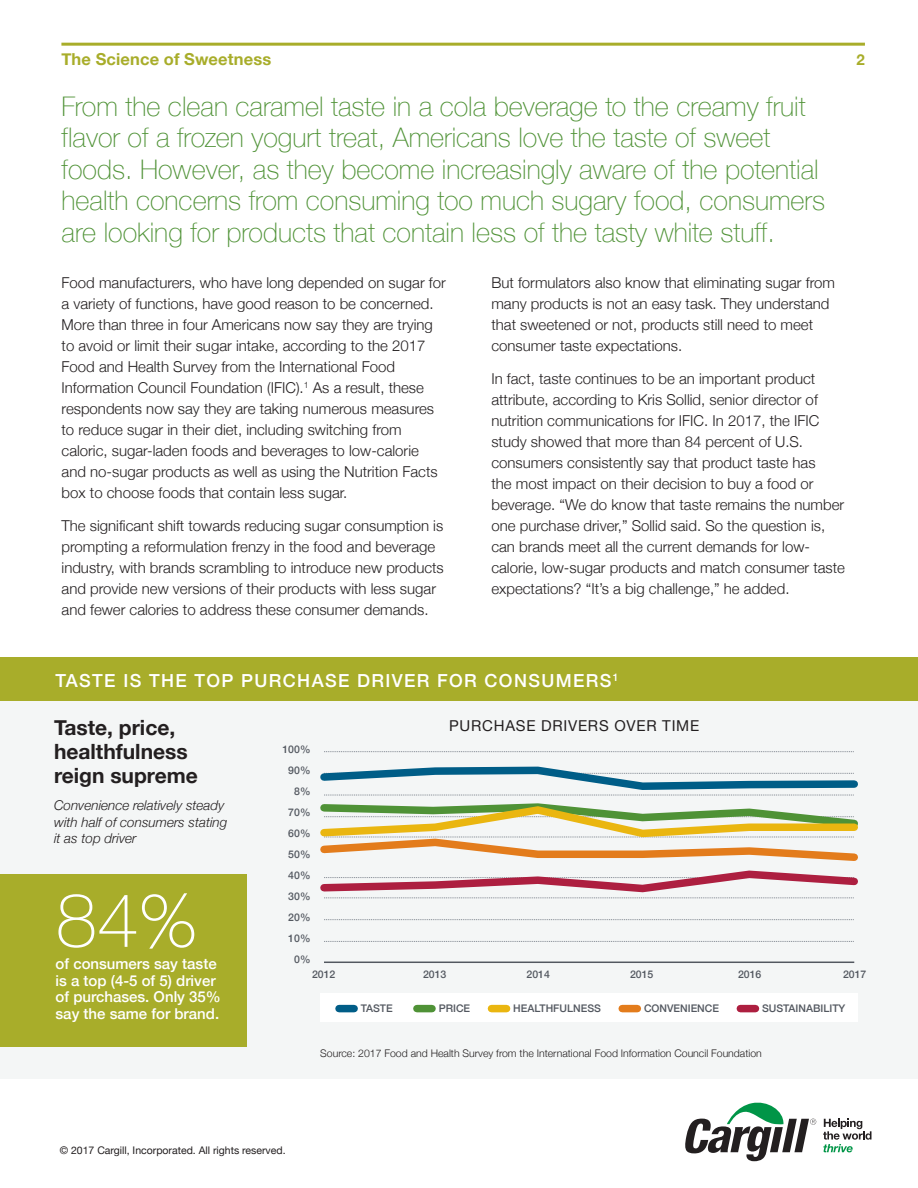
<style>
.page{position:relative;width:918px;height:1188px;background:#fff}
.page>*{position:absolute;margin:0;border:0;box-sizing:border-box;transform-origin:0 0}
.subhd-kim{font:100 75px "Helvetica Neue";color:#fff}
.t1{font:100 27px/31.5px "Helvetica Neue";color:#4f9236}
.subhd-kim-2{font:700 21px/24px "Helvetica Neue";color:#231f20}
.subhd-kim-3{font:500 18px "Helvetica Neue";letter-spacing:.075em;color:#fff}
.Headline_Level_4_21{font:700 16.5px "Helvetica Neue";letter-spacing:.01em;color:#a8ad2a}
.t2{font:300 15px/21px "Helvetica Neue";color:#231f20}
.subhd-kim-4{font:500 15px/16.5px "Helvetica Neue";color:#fff}
.subhd-kim-5{font:15px "Helvetica Neue";letter-spacing:.05em;color:#231f20}
.Headline_Level_4_21-2{font:700 15px "Helvetica Neue";color:#a8ad2a}
.subhd-kim-6{font:italic 300 13.5px/16.5px "Helvetica Neue";color:#231f20}
.subhd-kim-7{font:500 10.5px "Helvetica Neue";color:#535860}
.subhd-kim-8{font:300 10.5px "Helvetica Neue";color:#231f20}
.FOOTNOTES{font:10.5px "Helvetica Neue";color:#231f20}
</style>
<div class="page">
<hr style="left:61px;top:43px;width:804px;height:3px;background:#a8ad2a">
<div style="left:0;top:669px;width:918px;height:410px;background:#f4f6f6"></div>
<div style="left:0;top:874px;width:246px;height:173px;background:#a8ad2a"></div>
<svg style="left:685px;top:1102px;width:131px;height:59px"></svg>
<svg style="left:823px;top:1119px;width:49px;height:33px"></svg>
<div style="left:0;top:657px;width:918px;height:44px;background:#a8ad2a"></div>
<hr style="left:324px;top:962px;width:530px;height:1px;background:#535860">
<svg style="left:324px;top:941px;width:530px;height:1px"></svg>
<svg style="left:324px;top:919px;width:530px;height:1px"></svg>
<svg style="left:324px;top:751px;width:530px;height:1px"></svg>
<svg style="left:320px;top:766px;width:538px;height:133px"></svg>
<div style="left:320px;top:994px;width:538px;height:28px;background:#fff"></div>
<div style="left:339px;top:1005px;width:15px;height:7px;background:#005d87"></div>
<div style="left:417px;top:1005px;width:15px;height:7px;background:#4f9236"></div>
<div style="left:491px;top:1005px;width:16px;height:7px;background:#eab610"></div>
<div style="left:622px;top:1005px;width:15px;height:7px;background:#e37c1c"></div>
<div style="left:740px;top:1005px;width:15px;height:7px;background:#ad1f40"></div>
<p class="Headline_Level_4_21" style="left:61px;top:46px;width:211px">The Science of Sweetness</p>
<p class="Headline_Level_4_21-2" style="left:857px;top:48px;width:10px">2</p>
<p class="t1" style="left:62px;top:89px;width:765px">From the clean caramel taste in a cola beverage to the creamy fruit flavor of a frozen yogurt treat, Americans love the taste of sweet foods. However, as they become increasingly aware of the potential health concerns from consuming too much sugary food, consumers are looking for products that contain less of the tasty white stuff.</p>
<p class="t2" style="left:62px;top:271px;width:386px">Food manufacturers, who have long depended on sugar for a variety of functions, have good reason to be concerned.<br>More than three in four Americans now say they are trying to avoid or limit their sugar intake, according to the 2017<br>Food and Health Survey from the International Food Information Council Foundation (IFIC).<sup>1</sup> As a result, these respondents now say they are taking numerous measures to reduce sugar in their diet, including switching from caloric, sugar-laden foods and beverages to low-calorie and no-sugar products as well as using the Nutrition Facts box to choose foods that contain less sugar.</p>
<p class="t2" style="left:62px;top:514px;width:384px">The significant shift towards reducing sugar consumption is prompting a reformulation frenzy in the food and beverage industry, with brands scrambling to introduce new products and provide new versions of their products with less sugar and fewer calories to address these consumer demands.</p>
<p class="t2" style="left:491px;top:271px;width:345px">But formulators also know that eliminating sugar from many products is not an easy task. They understand that sweetened or not, products still need to meet consumer taste expectations.</p>
<p class="t2" style="left:491px;top:367px;width:355px">In fact, taste continues to be an important product attribute, according to Kris Sollid, senior director of nutrition communications for IFIC. In 2017, the IFIC study showed that more than 84 percent of U.S. consumers consistently say that product taste has<br>the most impact on their decision to buy a food or beverage. “We do know that taste remains the number one purchase driver,” Sollid said. So the question is, can brands meet all the current demands for low&shy;calorie, low-sugar products and match consumer taste expectations? “It’s a big challenge,” he added.</p>
<p class="subhd-kim-3" style="left:56px;top:666px;width:565px">TASTE IS THE TOP PURCHASE DRIVER FOR CONSUMERS<sup>1</sup></p>
<p class="subhd-kim-2" style="left:54px;top:716px;width:145px">Taste, price, healthfulness reign supreme</p>
<p class="subhd-kim-6" style="left:54px;top:796px;width:175px">Convenience relatively steady with half of consumers stating it as top driver</p>
<p class="subhd-kim-5" style="left:449px;top:715px;width:252px">PURCHASE DRIVERS OVER TIME</p>
<p class="subhd-kim-7" style="left:282px;top:741px;width:30px">100%</p>
<p class="subhd-kim-7" style="left:288px;top:762px;width:24px">90%</p>
<p class="subhd-kim-7" style="left:294px;top:783px;width:18px">8%</p>
<p class="subhd-kim-7" style="left:288px;top:804px;width:24px">70%</p>
<p class="subhd-kim-7" style="left:288px;top:825px;width:24px">60%</p>
<p class="subhd-kim-7" style="left:288px;top:846px;width:24px">50%</p>
<p class="subhd-kim-7" style="left:288px;top:867px;width:24px">40%</p>
<p class="subhd-kim-7" style="left:288px;top:888px;width:24px">30%</p>
<p class="subhd-kim-7" style="left:288px;top:909px;width:24px">20%</p>
<p class="subhd-kim-7" style="left:288px;top:930px;width:24px">10%</p>
<p class="subhd-kim-7" style="left:294px;top:951px;width:18px">0%</p>
<p class="subhd-kim" style="left:56px;top:863px;width:143px">84%</p>
<p class="subhd-kim-4" style="left:56px;top:955px;width:167px">of consumers say taste is a top (4-5 of 5) driver of purchases. Only 35% say the same for brand.</p>
<p class="subhd-kim-7" style="left:312px;top:966px;width:25px">2012</p>
<p class="subhd-kim-7" style="left:423px;top:966px;width:25px">2013</p>
<p class="subhd-kim-7" style="left:527px;top:966px;width:25px">2014</p>
<p class="subhd-kim-7" style="left:630px;top:966px;width:25px">2015</p>
<p class="subhd-kim-7" style="left:738px;top:966px;width:25px">2016</p>
<p class="subhd-kim-7" style="left:843px;top:966px;width:25px">2017</p>
<p class="subhd-kim-7" style="left:361px;top:1000px;width:33px">TASTE</p>
<p class="subhd-kim-7" style="left:439px;top:1000px;width:33px">PRICE</p>
<p class="subhd-kim-7" style="left:513px;top:1000px;width:89px">HEALTHFULNESS</p>
<p class="subhd-kim-7" style="left:644px;top:1000px;width:77px">CONVENIENCE</p>
<p class="subhd-kim-7" style="left:762px;top:1000px;width:85px">SUSTAINABILITY</p>
<p class="FOOTNOTES" style="left:60px;top:1142px;width:227px">© 2017 Cargill, Incorporated. All rights reserved.</p>
<p class="subhd-kim-8" style="left:320px;top:1045px;width:443px">Source: 2017 Food and Health Survey from the International Food Information Council Foundation</p>
</div>
